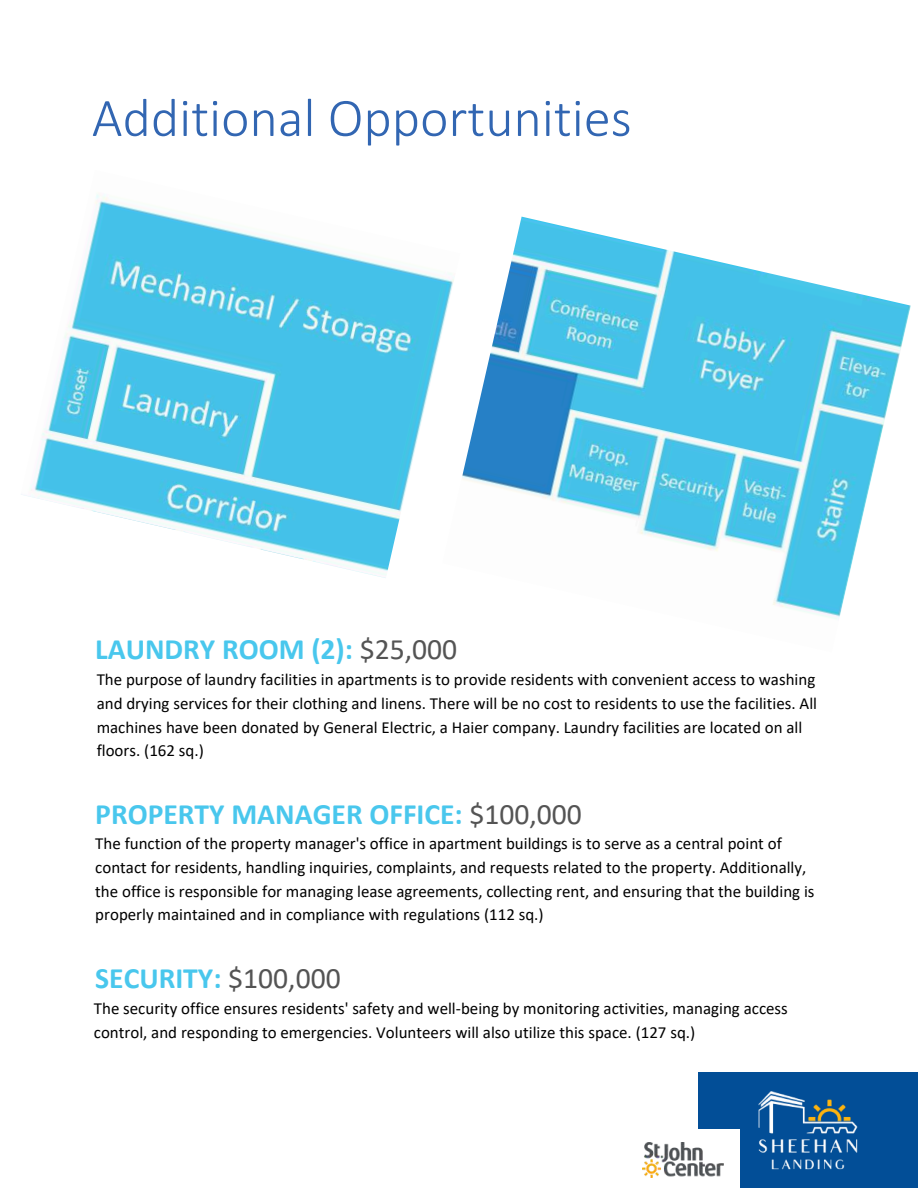
<style>
.page{position:relative;width:918px;height:1188px;background:#fff}
.page>*{position:absolute;margin:0;border:0;box-sizing:border-box;transform-origin:0 0}
.t1{font:300 54.45px "Calibri";color:#3266b2}
.t2{font:700 29.7px "Calibri";color:#49c7ed}
.t3{font:16.95px/23.7px "Calibri";color:#000}
.s1{font-weight:400;color:#545454}
</style>
<div class="page">
<div style="left:698px;top:1072px;width:220px;height:116px;background:#024e97"></div>
<img style="left:758px;top:1091px;width:100px;height:79px">
<div style="left:642px;top:1129px;width:98px;height:59px;background:#fff"></div>
<img style="left:642px;top:1142px;width:81px;height:35px">
<img style="left:462px;top:217px;width:449px;height:402px">
<img style="left:21px;top:194px;width:433px;height:384px">
<h1 class="t1" style="left:92px;top:95px;width:541px">Additional Opportunities</h1>
<h2 class="t2" style="left:95px;top:636px;width:363px">LAUNDRY ROOM (2): <span class="s1">$25,000</span></h2>
<p class="t3" style="left:97px;top:669px;width:722px">The purpose of laundry facilities in apartments is to provide residents with convenient access to washing and drying services for their clothing and linens. There will be no cost to residents to use the facilities. All machines have been donated by General Electric, a Haier company. Laundry facilities are located on all floors. (162 sq.)</p>
<h2 class="t2" style="left:95px;top:801px;width:488px">PROPERTY MANAGER OFFICE: <span class="s1">$100,000</span></h2>
<p class="t3" style="left:95px;top:833px;width:721px">The function of the property manager's office in apartment buildings is to serve as a central point of contact for residents, handling inquiries, complaints, and requests related to the property. Additionally, the office is responsible for managing lease agreements, collecting rent, and ensuring that the building is properly maintained and in compliance with regulations (112 sq.)</p>
<h2 class="t2" style="left:95px;top:965px;width:247px">SECURITY: <span class="s1">$100,000</span></h2>
<p class="t3" style="left:94px;top:998px;width:695px">The security office ensures residents' safety and well-being by monitoring activities, managing access control, and responding to emergencies. Volunteers will also utilize this space. (127 sq.)</p>
</div>
